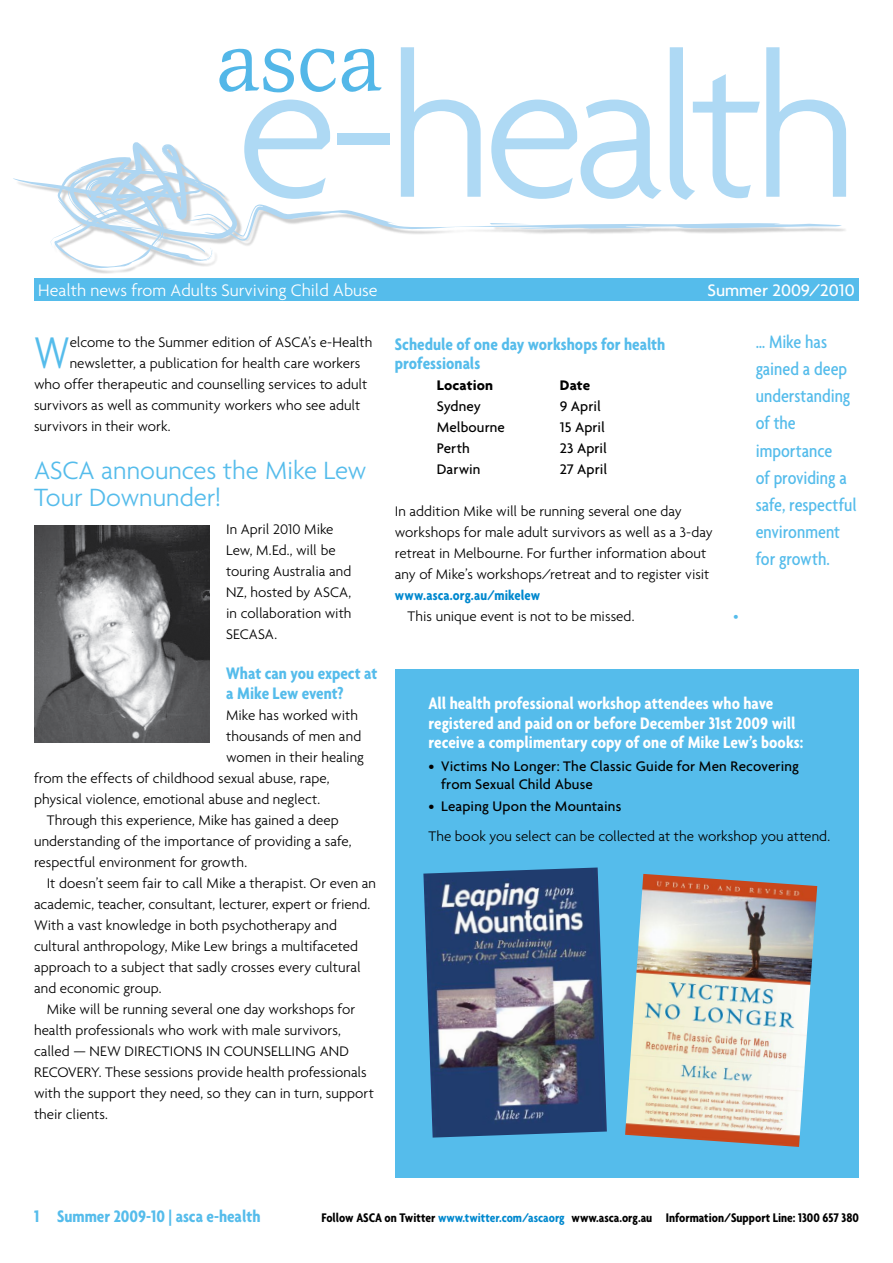
<style>
.page{position:relative;width:893px;height:1263px;background:#fff}
.page>*{position:absolute;margin:0;border:0;box-sizing:border-box;transform-origin:0 0}
.t1{font:300 209.85px "Agenda";letter-spacing:-.06em;color:#aed9f4}
.t2{font:300 condensed 47.85px "Agenda";color:#55bceb}
.t3{font:300 27px/27px "Agenda";letter-spacing:-.005em;color:#55bceb}
.t4{font:500 condensed 19.5px/27px "Agenda";color:#55bceb}
.t5{font:700 condensed 18px/19.5px "Agenda";color:#fff}
.t6{font:700 condensed 18px/19.5px "Agenda";color:#55bceb}
.t7{font:300 18px "Agenda";color:#fff}
.t8{font:500 18px "Agenda";color:#fff}
.t9{font:300 15px/21px "Agenda";letter-spacing:.005em;color:#000}
.t10{font:500 15px/18px "Agenda";letter-spacing:.005em;color:#000}
.t11{font:700 condensed 15px "Agenda";letter-spacing:.005em;color:#0088ce}
.t12{font:700 15px "Agenda";letter-spacing:.005em;color:#000}
.t13{font:300 15px "Agenda";color:#55bceb}
.t14{font:700 condensed 13.5px "Agenda";color:#000}
.s1{color:#0088ce}
</style>
<div class="page">
<div style="left:395px;top:669px;width:463px;height:509px;background:#55bceb"></div>
<div style="left:34px;top:278px;width:825px;height:22px;background:#55bceb"></div>
<svg style="left:13px;top:142px;width:832px;height:132px"></svg>
<svg style="left:219px;top:49px;width:75px;height:43px"></svg>
<svg style="left:300px;top:48px;width:36px;height:44px"></svg>
<svg style="left:342px;top:49px;width:40px;height:43px"></svg>
<img style="left:34px;top:526px;width:175px;height:217px">
<img style="left:423px;top:867px;width:184px;height:270px">
<img style="left:625px;top:874px;width:192px;height:273px">
<h1 class="t1" style="left:236px;top:6px;width:624px">e-health</h1>
<p class="t7" style="left:38px;top:280px;width:341px">Health news from Adults Surviving Child Abuse</p>
<p class="t8" style="left:707px;top:279px;width:149px">Summer 2009/2010</p>
<p class="t6" style="left:395px;top:334px;width:272px">Schedule of one day workshops for health professionals</p>
<p class="t12" style="left:437px;top:376px;width:58px">Location</p>
<p class="t12" style="left:560px;top:376px;width:32px">Date</p>
<p class="t10" style="left:437px;top:397px;width:46px">Sydney</p>
<p class="t10" style="left:560px;top:397px;width:43px">9 April</p>
<p class="t10" style="left:437px;top:418px;width:70px">Melbourne</p>
<p class="t10" style="left:560px;top:418px;width:47px">15 April</p>
<p class="t10" style="left:437px;top:439px;width:35px">Perth</p>
<p class="t10" style="left:560px;top:439px;width:49px">23 April</p>
<p class="t10" style="left:437px;top:460px;width:45px">Darwin</p>
<p class="t10" style="left:560px;top:460px;width:49px">27 April</p>
<p class="t9" style="left:395px;top:501px;width:319px">In addition Mike will be running several one day workshops for male adult survivors as well as a 3-day retreat in Melbourne. For further information about any of Mike’s workshops/retreat and to register visit</p>
<p class="t11" style="left:395px;top:587px;width:147px">www.asca.org.au/mikelew</p>
<p class="t9" style="left:408px;top:606px;width:228px">This unique event is not to be missed.</p>
<p class="t13" style="left:733px;top:608px;width:7px">•</p>
<h3 class="t4" style="left:756px;top:328px;width:103px">… Mike has gained a deep understanding of the importance<br>of providing a safe, respectful environment for growth.</h3>
<h2 class="t2" style="left:34px;top:326px;width:37px">W</h2>
<p class="t9" style="left:70px;top:332px;width:304px">elcome to the Summer edition of ASCA’s e-Health</p>
<p class="t9" style="left:70px;top:353px;width:292px">newsletter, a publication for health care workers</p>
<p class="t9" style="left:34px;top:374px;width:335px">who offer therapeutic and counselling services to adult</p>
<p class="t9" style="left:34px;top:395px;width:328px">survivors as well as community workers who see adult</p>
<p class="t9" style="left:34px;top:416px;width:138px">survivors in their work.</p>
<h3 class="t3" style="left:34px;top:457px;width:334px">ASCA announces the Mike Lew<br>Tour Downunder!</h3>
<p class="t9" style="left:226px;top:518px;width:127px">In April 2010 Mike<br>Lew, M.Ed., will be touring Australia and<br>NZ, hosted by ASCA, in collaboration with<br>SECASA.</p>
<p class="t6" style="left:226px;top:663px;width:153px">What can you expect at a Mike Lew event?</p>
<p class="t9" style="left:226px;top:704px;width:133px">Mike has worked with</p>
<p class="t9" style="left:226px;top:725px;width:137px">thousands of men and</p>
<p class="t9" style="left:226px;top:746px;width:139px">women in their healing</p>
<p class="t9" style="left:34px;top:767px;width:297px">from the effects of childhood sexual abuse, rape,</p>
<p class="t9" style="left:34px;top:788px;width:288px">physical violence, emotional abuse and neglect.</p>
<p class="t9" style="left:47px;top:809px;width:294px">Through this experience, Mike has gained a deep</p>
<p class="t9" style="left:34px;top:830px;width:319px">understanding of the importance of providing a safe,</p>
<p class="t9" style="left:34px;top:851px;width:215px">respectful environment for growth.</p>
<p class="t9" style="left:47px;top:872px;width:331px">It doesn’t seem fair to call Mike a therapist. Or even an</p>
<p class="t9" style="left:34px;top:893px;width:338px">academic, teacher, consultant, lecturer, expert or friend.</p>
<p class="t9" style="left:34px;top:914px;width:304px">With a vast knowledge in both psychotherapy and</p>
<p class="t9" style="left:34px;top:935px;width:326px">cultural anthropology, Mike Lew brings a multifaceted</p>
<p class="t9" style="left:34px;top:956px;width:328px">approach to a subject that sadly crosses every cultural</p>
<p class="t9" style="left:34px;top:977px;width:129px">and economic group.</p>
<p class="t9" style="left:47px;top:998px;width:310px">Mike will be running several one day workshops for</p>
<p class="t9" style="left:34px;top:1019px;width:308px">health professionals who work with male survivors,</p>
<p class="t9" style="left:34px;top:1040px;width:316px">called — NEW DIRECTIONS IN COUNSELLING AND</p>
<p class="t9" style="left:34px;top:1061px;width:334px">RECOVERY. These sessions provide health professionals</p>
<p class="t9" style="left:34px;top:1082px;width:341px">with the support they need, so they can in turn, support</p>
<p class="t9" style="left:34px;top:1103px;width:75px">their clients.</p>
<p class="t5" style="left:428px;top:693px;width:376px">All health professional workshop attendees who have registered and paid on or before December 31st 2009 will receive a complimentary copy of one of Mike Lew’s books:</p>
<p class="t10" style="left:441px;top:756px;width:359px;text-indent:-13px">• Victims No Longer: The Classic Guide for Men Recovering from Sexual Child Abuse</p>
<p class="t10" style="left:428px;top:796px;width:194px">• Leaping Upon the Mountains</p>
<p class="t9" style="left:428px;top:825px;width:403px">The book you select can be collected at the workshop you attend.</p>
<p class="t6" style="left:34px;top:1206px;width:228px">1 Summer 2009-10 | asca e-health</p>
<p class="t14" style="left:321px;top:1210px;width:539px">Follow ASCA on Twitter <span class="s1">www.twitter.com/ascaorg</span> www.asca.org.au Information/Support Line: 1300 657 380</p>
</div>
